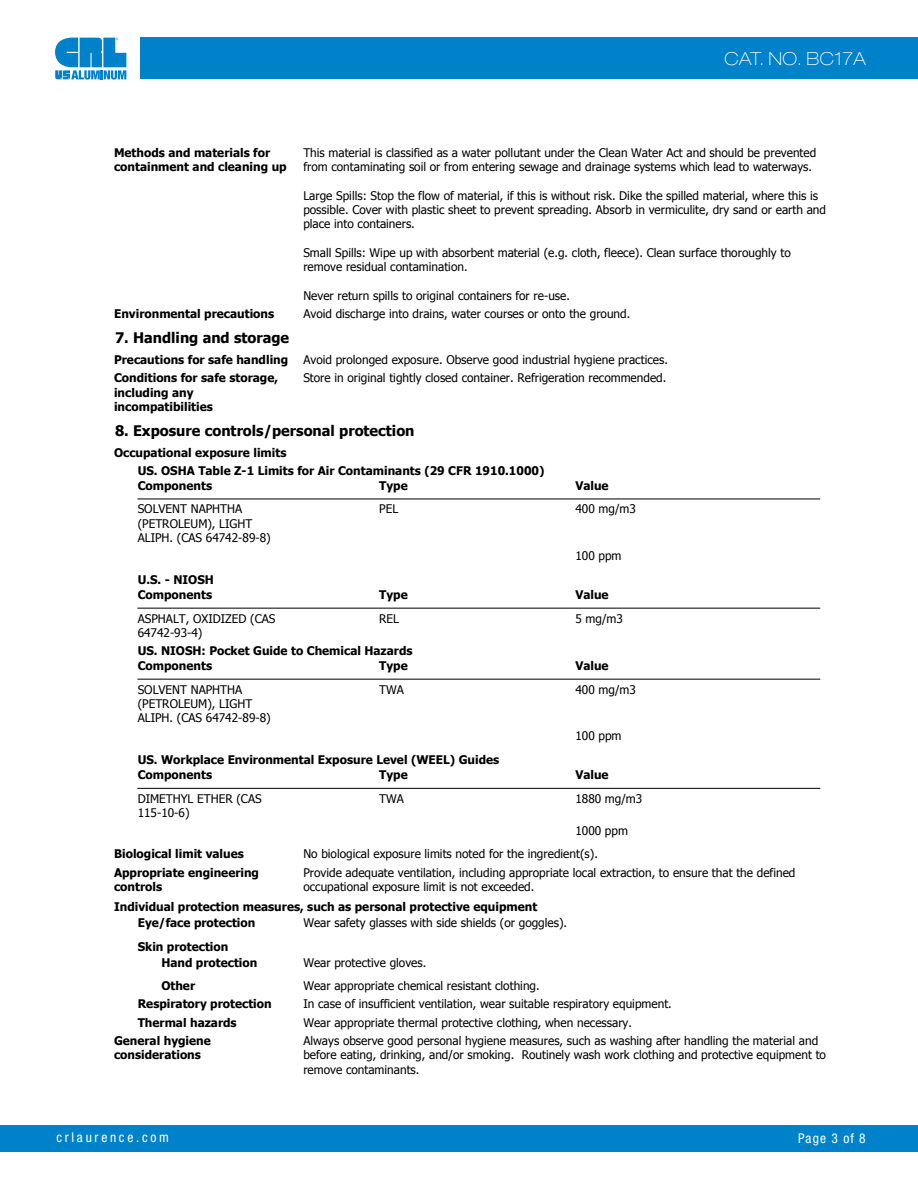
<style>
.page{position:relative;width:918px;height:1188px;background:#fff}
.page>*{position:absolute;margin:0;border:0;box-sizing:border-box;transform-origin:0 0}
.t1{font:100 expanded 18px "Helvetica Neue";letter-spacing:.02em;color:#fff}
.t2{font:700 14.55px "Tahoma";color:#000}
.t3{font:condensed 13.5px "Helvetica Neue";letter-spacing:.2em;color:#fff}
.t4{font:11.85px/14.2px "Tahoma";color:#000}
.t5{font:700 11.85px/14.2px "Tahoma";color:#000}
</style>
<div class="page">
<div style="left:140px;top:38px;width:778px;height:41px;background:#0082ca"></div>
<div style="left:1px;top:1125px;width:917px;height:27px;background:#0082ca"></div>
<svg style="left:0;top:1125px;width:1px;height:27px"></svg>
<svg style="left:55px;top:38px;width:71px;height:42px"></svg>
<hr style="left:138px;top:498px;width:682px;height:1px;background:#000">
<hr style="left:138px;top:608px;width:682px;height:1px;background:#000">
<hr style="left:138px;top:679px;width:682px;height:1px;background:#000">
<hr style="left:138px;top:788px;width:682px;height:1px;background:#000">
<h1 class="t1" style="left:724px;top:48px;width:143px">CAT. NO. BC17A</h1>
<p class="t5" style="left:114px;top:145px;width:174px">Methods and materials for containment and cleaning up</p>
<p class="t4" style="left:303px;top:145px;width:515px">This material is classified as a water pollutant under the Clean Water Act and should be prevented from contaminating soil or from entering sewage and drainage systems which lead to waterways.</p>
<p class="t4" style="left:303px;top:188px;width:524px">Large Spills: Stop the flow of material, if this is without risk. Dike the spilled material, where this is possible. Cover with plastic sheet to prevent spreading. Absorb in vermiculite, dry sand or earth and place into containers.</p>
<p class="t4" style="left:303px;top:245px;width:489px">Small Spills: Wipe up with absorbent material (e.g. cloth, fleece). Clean surface thoroughly to remove residual contamination.</p>
<p class="t4" style="left:303px;top:288px;width:268px">Never return spills to original containers for re-use.</p>
<p class="t5" style="left:114px;top:306px;width:162px">Environmental precautions</p>
<p class="t4" style="left:303px;top:306px;width:329px">Avoid discharge into drains, water courses or onto the ground.</p>
<p class="t2" style="left:115px;top:328px;width:176px">7. Handling and storage</p>
<p class="t5" style="left:114px;top:352px;width:176px">Precautions for safe handling</p>
<p class="t4" style="left:303px;top:352px;width:366px">Avoid prolonged exposure. Observe good industrial hygiene practices.</p>
<p class="t5" style="left:114px;top:370px;width:166px">Conditions for safe storage,</p>
<p class="t4" style="left:303px;top:370px;width:365px">Store in original tightly closed container. Refrigeration recommended.</p>
<p class="t5" style="left:114px;top:385px;width:100px">including any incompatibilities</p>
<p class="t2" style="left:115px;top:421px;width:301px">8. Exposure controls/personal protection</p>
<p class="t5" style="left:138px;top:443px;width:408px;line-height:17.5px;text-indent:-24px">Occupational exposure limits<br>US. OSHA Table Z-1 Limits for Air Contaminants (29 CFR 1910.1000)</p>
<p class="t5" style="left:138px;top:477px;width:76px">Components</p>
<p class="t5" style="left:379px;top:477px;width:30px">Type</p>
<p class="t5" style="left:575px;top:477px;width:35px">Value</p>
<p class="t4" style="left:138px;top:501px;width:106px">SOLVENT NAPHTHA</p>
<p class="t4" style="left:379px;top:501px;width:21px">PEL</p>
<p class="t4" style="left:575px;top:501px;width:62px">400 mg/m3</p>
<p class="t4" style="left:138px;top:516px;width:135px">(PETROLEUM), LIGHT<br>ALIPH. (CAS 64742-89-8)</p>
<p class="t4" style="left:575px;top:548px;width:48px">100 ppm</p>
<p class="t5" style="left:138px;top:572px;width:78px;line-height:14.7px">U.S. - NIOSH<br>Components</p>
<p class="t5" style="left:379px;top:587px;width:30px">Type</p>
<p class="t5" style="left:575px;top:587px;width:35px">Value</p>
<p class="t4" style="left:138px;top:611px;width:139px">ASPHALT, OXIDIZED (CAS</p>
<p class="t4" style="left:379px;top:611px;width:21px">REL</p>
<p class="t4" style="left:575px;top:611px;width:49px">5 mg/m3</p>
<p class="t4" style="left:138px;top:625px;width:66px">64742-93-4)</p>
<p class="t5" style="left:138px;top:643px;width:276px;line-height:14.7px">US. NIOSH: Pocket Guide to Chemical Hazards<br>Components</p>
<p class="t5" style="left:379px;top:658px;width:30px">Type</p>
<p class="t5" style="left:575px;top:658px;width:35px">Value</p>
<p class="t4" style="left:138px;top:682px;width:106px">SOLVENT NAPHTHA</p>
<p class="t4" style="left:379px;top:682px;width:26px">TWA</p>
<p class="t4" style="left:575px;top:682px;width:62px">400 mg/m3</p>
<p class="t4" style="left:138px;top:696px;width:135px">(PETROLEUM), LIGHT<br>ALIPH. (CAS 64742-89-8)</p>
<p class="t4" style="left:575px;top:728px;width:48px">100 ppm</p>
<p class="t5" style="left:138px;top:752px;width:363px;line-height:14.7px">US. Workplace Environmental Exposure Level (WEEL) Guides<br>Components</p>
<p class="t5" style="left:379px;top:767px;width:30px">Type</p>
<p class="t5" style="left:575px;top:767px;width:35px">Value</p>
<p class="t4" style="left:138px;top:791px;width:126px">DIMETHYL ETHER (CAS</p>
<p class="t4" style="left:379px;top:791px;width:26px">TWA</p>
<p class="t4" style="left:575px;top:791px;width:68px">1880 mg/m3</p>
<p class="t4" style="left:138px;top:805px;width:53px">115-10-6)</p>
<p class="t4" style="left:575px;top:823px;width:54px">1000 ppm</p>
<p class="t5" style="left:114px;top:846px;width:131px">Biological limit values</p>
<p class="t4" style="left:303px;top:844px;width:494px;line-height:18.5px">No biological exposure limits noted for the ingredient(s).<br>Provide adequate ventilation, including appropriate local extraction, to ensure that the defined</p>
<p class="t4" style="left:303px;top:879px;width:233px">occupational exposure limit is not exceeded.</p>
<p class="t5" style="left:114px;top:864px;width:147px">Appropriate engineering controls</p>
<p class="t5" style="left:138px;top:897px;width:401px;line-height:16.5px;text-indent:-24px">Individual protection measures, such as personal protective equipment<br>Eye/face protection</p>
<p class="t4" style="left:303px;top:915px;width:265px">Wear safety glasses with side shields (or goggles).</p>
<p class="t5" style="left:161px;top:938px;width:98px;line-height:16.5px;text-indent:-24px">Skin protection<br>Hand protection</p>
<p class="t4" style="left:303px;top:955px;width:125px">Wear protective gloves.</p>
<p class="t5" style="left:161px;top:978px;width:35px">Other</p>
<p class="t4" style="left:303px;top:978px;width:238px">Wear appropriate chemical resistant clothing.</p>
<p class="t5" style="left:138px;top:996px;width:136px">Respiratory protection</p>
<p class="t4" style="left:303px;top:996px;width:370px">In case of insufficient ventilation, wear suitable respiratory equipment.</p>
<p class="t5" style="left:138px;top:1014px;width:101px">Thermal hazards</p>
<p class="t4" style="left:303px;top:1013px;width:516px;line-height:18.5px">Wear appropriate thermal protective clothing, when necessary.<br>Always observe good personal hygiene measures, such as washing after handling the material and</p>
<p class="t4" style="left:303px;top:1047px;width:524px">before eating, drinking, and/or smoking. Routinely wash work clothing and protective equipment to remove contaminants.</p>
<p class="t5" style="left:114px;top:1033px;width:98px">General hygiene considerations</p>
<p class="t3" style="left:56px;top:1129px;width:114px">crlaurence.com</p>
<p class="t3" style="left:798px;top:1131px;width:69px">Page 3 of 8</p>
</div>
